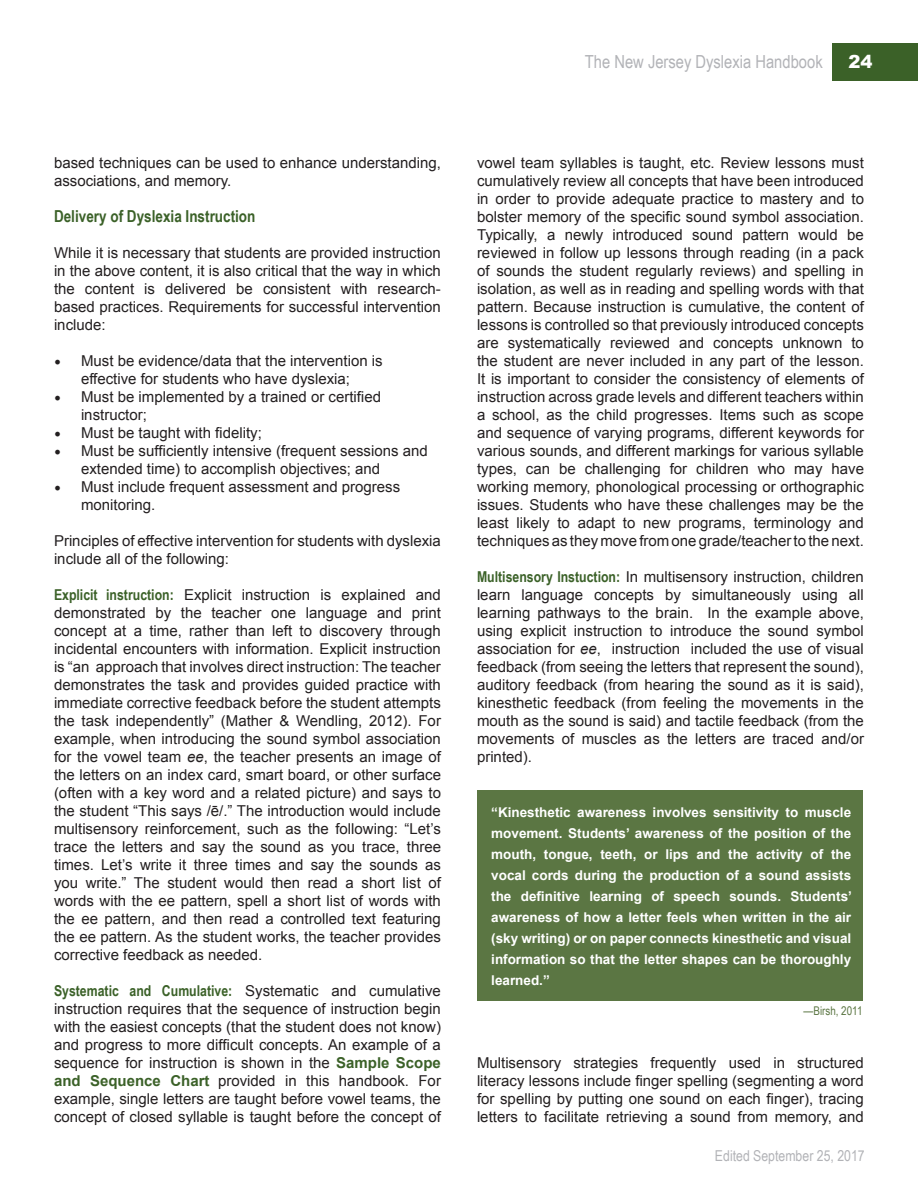
<style>
.page{position:relative;width:918px;height:1188px;background:#fff}
.page>*{position:absolute;margin:0;border:0;box-sizing:border-box;transform-origin:0 0}
.t1{font:18px "Arial Narrow";color:#b2b3b7}
.t2{font:900 18px "Arial";color:#fff}
.t3{font:700 16.5px "Arial Narrow";color:#3b6128}
.t4{font:15px/18px "Arial";color:#231f20;text-align:justify}
.t5{font:15px "Arial Narrow";color:#b2b3b7}
.t6{font:700 13.5px/21px "Arial";color:#fff;text-align:justify}
.t7{font:12px "Arial Narrow";color:#5b7643}
.s1{font-family:"Minion Pro";font-size:18px}
.s2{font-family:"Arial Narrow";font-weight:700;color:#3b6128}
.s3{font-style:italic}
.s4{font-weight:700;color:#3b6128}
</style>
<div class="page">
<div style="left:832px;top:44px;width:86px;height:37px;background:#3b6128"></div>
<div style="left:477px;top:790px;width:385px;height:210px;background:#5b7643"></div>
<p class="t4" style="left:54px;top:154px;width:388px">based techniques can be used to enhance understanding, associations, and memory.</p>
<p class="t3" style="left:54px;top:204px;width:203px">Delivery of Dyslexia Instruction</p>
<p class="t4" style="left:54px;top:244px;width:388px">While it is necessary that students are provided instruction in the above content, it is also critical that the way in which the content is delivered be consistent with research&shy;based practices. Requirements for successful intervention include:</p>
<p class="t4" style="left:54px;top:352px;width:330px;text-align:center"><span class="s1">•</span> Must be evidence/data that the intervention is effective for students who have dyslexia;</p>
<p class="t4" style="left:81px;top:388px;width:302px;text-indent:-27px"><span class="s1">•</span> Must be implemented by a trained or certified instructor;</p>
<p class="t4" style="left:54px;top:424px;width:209px"><span class="s1">•</span> Must be taught with fidelity;</p>
<p class="t4" style="left:81px;top:442px;width:348px;text-indent:-27px"><span class="s1">•</span> Must be sufficiently intensive (frequent sessions and extended time) to accomplish objectives; and</p>
<p class="t4" style="left:81px;top:478px;width:321px;text-indent:-27px"><span class="s1">•</span> Must include frequent assessment and progress monitoring.</p>
<p class="t4" style="left:54px;top:532px;width:388px">Principles of effective intervention for students with dyslexia include all of the following:</p>
<p class="t4" style="left:54px;top:586px;width:389px"><span class="s2">Explicit instruction:</span> Explicit instruction is explained and demonstrated by the teacher one language and print concept at a time, rather than left to discovery through incidental encounters with information. Explicit instruction is “an approach that involves direct instruction: The teacher demonstrates the task and provides guided practice with immediate corrective feedback before the student attempts the task independently” (Mather &amp; Wendling, 2012). For example, when introducing the sound symbol association for the vowel team <span class="s3">ee</span>, the teacher presents an image of the letters on an index card, smart board, or other surface (often with a key word and a related picture) and says to the student “This says /ē/.” The introduction would include multisensory reinforcement, such as the following: “Let’s trace the letters and say the sound as you trace, three times. Let’s write it three times and say the sounds as you write.” The student would then read a short list of words with the ee pattern, spell a short list of words with the ee pattern, and then read a controlled text featuring the ee pattern. As the student works, the teacher provides corrective feedback as needed.</p>
<p class="t4" style="left:54px;top:982px;width:389px"><span class="s2">Systematic and Cumulative:</span> Systematic and cumulative instruction requires that the sequence of instruction begin with the easiest concepts (that the student does not know) and progress to more difficult concepts. An example of a sequence for instruction is shown in the <span class="s4">Sample Scope and Sequence Chart</span> provided in this handbook. For example, single letters are taught before vowel teams, the concept of closed syllable is taught before the concept of</p>
<p class="t1" style="left:585px;top:48px;width:239px">The New Jersey Dyslexia Handbook</p>
<p class="t2" style="left:849px;top:48px;width:26px">24</p>
<p class="t4" style="left:477px;top:154px;width:389px">vowel team syllables is taught, etc. Review lessons must cumulatively review all concepts that have been introduced in order to provide adequate practice to mastery and to bolster memory of the specific sound symbol association.<br>Typically, a newly introduced sound pattern would be reviewed in follow up lessons through reading (in a pack of sounds the student regularly reviews) and spelling in isolation, as well as in reading and spelling words with that pattern. Because instruction is cumulative, the content of lessons is controlled so that previously introduced concepts are systematically reviewed and concepts unknown to the student are never included in any part of the lesson.<br>It is important to consider the consistency of elements of instruction across grade levels and different teachers within a school, as the child progresses. Items such as scope and sequence of varying programs, different keywords for various sounds, and different markings for various syllable types, can be challenging for children who may have working memory, phonological processing or orthographic issues. Students who have these challenges may be the least likely to adapt to new programs, terminology and techniques as they move from one grade/teacher to the next.</p>
<p class="t4" style="left:477px;top:568px;width:389px"><span class="s2">Multisensory Instuction:</span> In multisensory instruction, children learn language concepts by simultaneously using all learning pathways to the brain. In the example above, using explicit instruction to introduce the sound symbol association for <span class="s3">ee</span>, instruction included the use of visual feedback (from seeing the letters that represent the sound), auditory feedback (from hearing the sound as it is said), kinesthetic feedback (from feeling the movements in the mouth as the sound is said) and tactile feedback (from the movements of muscles as the letters are traced and/or printed).</p>
<p class="t6" style="left:491px;top:802px;width:362px">“Kinesthetic awareness involves sensitivity to muscle movement. Students’ awareness of the position of the mouth, tongue, teeth, or lips and the activity of the vocal cords during the production of a sound assists the definitive learning of speech sounds. Students’ awareness of how a letter feels when written in the air (sky writing) or on paper connects kinesthetic and visual information so that the letter shapes can be thoroughly learned.”</p>
<p class="t7" style="left:804px;top:1002px;width:60px">—Birsh, 2011</p>
<p class="t4" style="left:477px;top:1054px;width:388px">Multisensory strategies frequently used in structured literacy lessons include finger spelling (segmenting a word for spelling by putting one sound on each finger), tracing letters to facilitate retrieving a sound from memory, and</p>
<p class="t5" style="left:715px;top:1144px;width:151px">Edited September 25, 2017</p>
</div>
